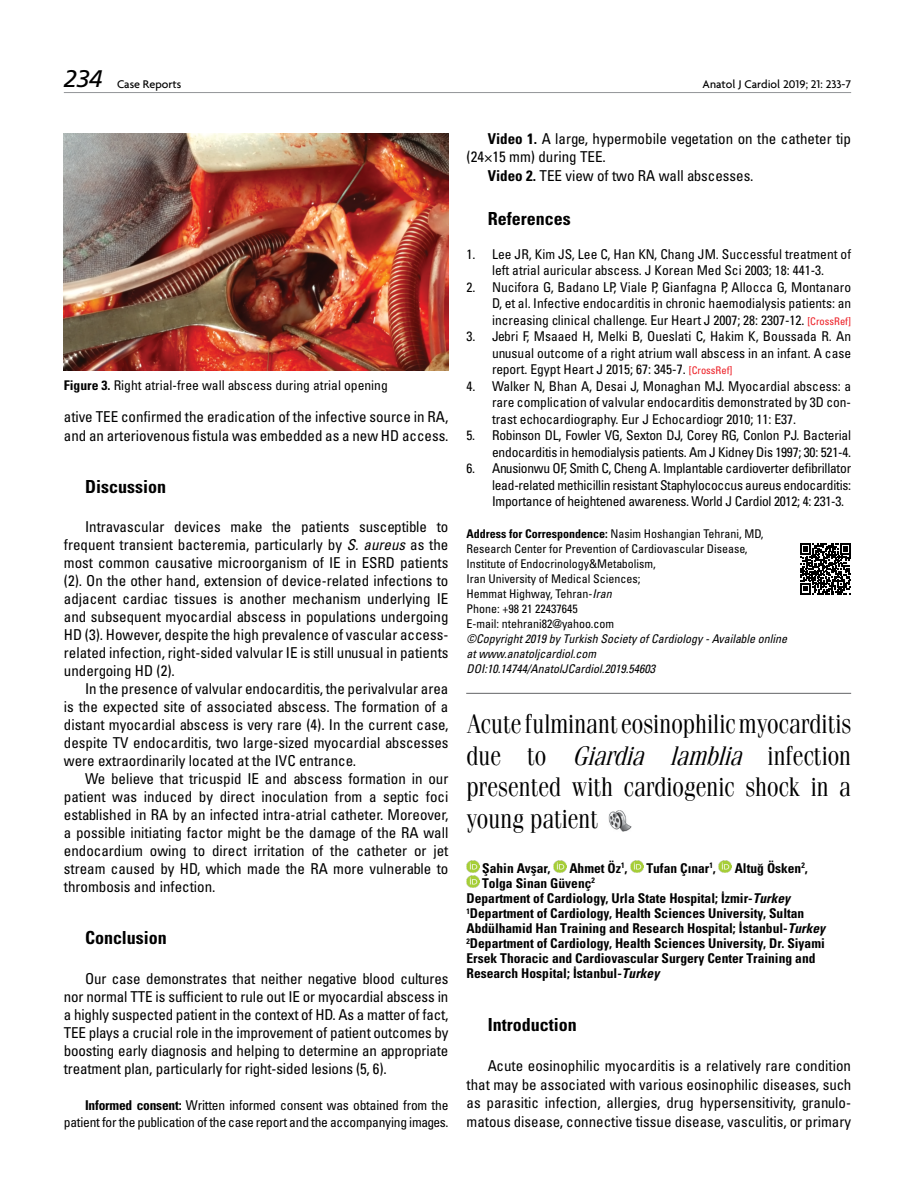
<style>
.page{position:relative;width:915px;height:1191px;background:#fff}
.page>*{position:absolute;margin:0;border:0;box-sizing:border-box;transform-origin:0 0}
.t1{font:27px/31.7px "Fenice Tr";letter-spacing:.005em;color:#000;text-align:justify;scale:.85 1}
.t2{font:18px "Univers Cond Bd Tr";color:#000}
.t3{font:15px/18px "Univers Condensed Tr";color:#000;text-align:justify}
.t4{font:13.5px/16.5px "Univers Condensed Tr";letter-spacing:-.015em;color:#000;text-align:justify}
.t5{font:13.5px/15.1px "Univers Cond Bd Tr";color:#000}
.t6{font:13.35px "Univers Condensed Tr";color:#000}
.t7{font:12px/15px "Univers Condensed Tr";color:#000}
.t8{font:12px/15px "Univers Cond Ita Tr";color:#000}
.t9{font:500 12px "Firma";color:#000}
.s1{font-family:"Frutiger Italic Tr";font-weight:400;font-size:24px}
.s2{font-family:"Univers Cond Bd Tr"}
.s3{font-family:"Univers Cond Ita Tr"}
.s4{font-size:10.5px;color:#ed1d24}
.s5{font-style:italic}
.s6{font-family:"Univers Cond Bd Ita Tr"}
</style>
<div class="page">
<hr style="left:64px;top:92px;width:786px;height:1px;background:#939598">
<img style="left:64px;top:133px;width:384px;height:237px">
<svg style="left:800px;top:543px;width:50px;height:51px"></svg>
<hr style="left:466px;top:693px;width:384px;height:1px;background:#636466">
<svg style="left:553px;top:860px;width:13px;height:13px"></svg>
<svg style="left:630px;top:860px;width:13px;height:13px"></svg>
<svg style="left:718px;top:860px;width:13px;height:13px"></svg>
<svg style="left:466px;top:860px;width:13px;height:28px"></svg>
<img style="left:608px;top:811px;width:23px;height:20px">
<p class="t9" style="left:64px;top:77px;width:119px"><span class="s1">234</span> Case Reports</p>
<p class="t9" style="left:702px;top:77px;width:150px">Anatol J Cardiol 2019; 21: 233-7</p>
<p class="t6" style="left:64px;top:377px;width:325px"><span class="s2">Figure 3.</span> Right atrial-free wall abscess during atrial opening</p>
<p class="t3" style="left:64px;top:407px;width:386px;line-height:18.8px">ative TEE confirmed the eradication of the infective source in RA, and an arteriovenous fistula was embedded as a new HD access.</p>
<p class="t2" style="left:85px;top:475px;width:82px">Discussion</p>
<p class="t3" style="left:64px;top:517px;width:386px;text-indent:21px">Intravascular devices make the patients susceptible to frequent transient bacteremia, particularly by <span class="s3">S. aureus</span> as the most common causative microorganism of IE in ESRD patients (2). On the other hand, extension of device-related infections to adjacent cardiac tissues is another mechanism underlying IE and subsequent myocardial abscess in populations undergoing HD (3). However, despite the high prevalence of vascular access&shy;related infection, right-sided valvular IE is still unusual in patients undergoing HD (2).</p>
<p class="t3" style="left:64px;top:679px;width:386px;text-indent:21px">In the presence of valvular endocarditis, the perivalvular area is the expected site of associated abscess. The formation of a distant myocardial abscess is very rare (4). In the current case, despite TV endocarditis, two large-sized myocardial abscesses were extraordinarily located at the IVC entrance.</p>
<p class="t3" style="left:64px;top:769px;width:386px;text-indent:21px">We believe that tricuspid IE and abscess formation in our patient was induced by direct inoculation from a septic foci established in RA by an infected intra-atrial catheter. Moreover, a possible initiating factor might be the damage of the RA wall endocardium owing to direct irritation of the catheter or jet stream caused by HD, which made the RA more vulnerable to thrombosis and infection.</p>
<p class="t2" style="left:85px;top:927px;width:83px">Conclusion</p>
<p class="t3" style="left:64px;top:969px;width:386px;text-indent:21px">Our case demonstrates that neither negative blood cultures nor normal TTE is sufficient to rule out IE or myocardial abscess in a highly suspected patient in the context of HD. As a matter of fact, TEE plays a crucial role in the improvement of patient outcomes by boosting early diagnosis and helping to determine an appropriate treatment plan, particularly for right-sided lesions (5, 6).</p>
<p class="t4" style="left:64px;top:1096px;width:386px;line-height:17.2px;text-align:right"><span class="s2">Informed consent:</span> Written informed consent was obtained from the patient for the publication of the case report and the accompanying images.</p>
<p class="t3" style="left:487px;top:129px;width:365px"><span class="s2">Video 1.</span> A large, hypermobile vegetation on the catheter tip</p>
<p class="t3" style="left:466px;top:147px;width:141px">(24 15 mm) during TEE.</p>
<p class="t3" style="left:487px;top:166px;width:267px"><span class="s2">Video 2.</span> TEE view of two RA wall abscesses.</p>
<p class="t2" style="left:487px;top:207px;width:84px">References</p>
<p class="t4" style="left:466px;top:245px;width:386px;text-align:center">1. Lee JR, Kim JS, Lee C, Han KN, Chang JM. Successful treatment of left atrial auricular abscess. J Korean Med Sci 2003; 18: 441-3.</p>
<p class="t4" style="left:492px;top:278px;width:360px;text-indent:-26px">2. Nucifora G, Badano LP, Viale P, Gianfagna P, Allocca G, Montanaro D, et al. Infective endocarditis in chronic haemodialysis patients: an increasing clinical challenge. Eur Heart J 2007; 28: 2307-12. <span class="s4">[CrossRef]</span></p>
<p class="t4" style="left:492px;top:328px;width:360px;text-indent:-26px">3. Jebri F, Msaaed H, Melki B, Oueslati C, Hakim K, Boussada R. An unusual outcome of a right atrium wall abscess in an infant. A case report. Egypt Heart J 2015; 67: 345-7. <span class="s4">[CrossRef]</span></p>
<p class="t4" style="left:492px;top:377px;width:360px;text-indent:-26px">4. Walker N, Bhan A, Desai J, Monaghan MJ. Myocardial abscess: a rare complication of valvular endocarditis demonstrated by 3D con&shy;trast echocardiography. Eur J Echocardiogr 2010; 11: E37.</p>
<p class="t4" style="left:466px;top:427px;width:386px;text-align:right">5. Robinson DL, Fowler VG, Sexton DJ, Corey RG, Conlon PJ. Bacterial endocarditis in hemodialysis patients. Am J Kidney Dis 1997; 30: 521-4.</p>
<p class="t4" style="left:492px;top:460px;width:360px;text-indent:-26px">6. Anusionwu OF, Smith C, Cheng A. Implantable cardioverter defibrillator lead-related methicillin resistant Staphylococcus aureus endocarditis:<br>Importance of heightened awareness. World J Cardiol 2012; 4: 231-3.</p>
<p class="t7" style="left:466px;top:525px;width:298px"><span class="s2">Address for Correspondence:</span> Nasim Hoshangian Tehrani, MD, Research Center for Prevention of Cardiovascular Disease, Institute of Endocrinology&amp;Metabolism,<br>Iran University of Medical Sciences;<br>Hemmat Highway, Tehran-<span class="s3">Iran<br></span>Phone: +98 21 22437645<br>E-mail: ntehrani82@yahoo.com</p>
<p class="t8" style="left:466px;top:630px;width:322px">©Copyright 2019 by Turkish Society of Cardiology - Available online at www.anatoljcardiol.com<br>DOI:10.14744/AnatolJCardiol.2019.54603</p>
<h1 class="t1" style="left:466px;top:708px;width:454px">Acute fulminant eosinophilic myocarditis d u e t o <span class="s5">Giardia lamblia</span> i n f e c t i o n presented with cardiogenic shock in a young patient</h1>
<p class="t5" style="left:482px;top:860px;width:70px">Şahin Avşar,</p>
<p class="t5" style="left:569px;top:860px;width:60px">Ahmet Öz<sup>1</sup>,</p>
<p class="t5" style="left:646px;top:860px;width:71px">Tufan Çınar<sup>1</sup>,</p>
<p class="t5" style="left:734px;top:860px;width:75px">Altuğ Ösken<sup>2</sup>,</p>
<p class="t5" style="left:466px;top:875px;width:360px;text-indent:16px">Tolga Sinan Güvenç<sup>2<br></sup>Department of Cardiology, Urla State Hospital; İzmir-<span class="s6">Turkey </span><sup>1</sup>Department of Cardiology, Health Sciences University, Sultan Abdülhamid Han Training and Research Hospital; İstanbul-<span class="s6">Turkey </span><sup>2</sup>Department of Cardiology, Health Sciences University, Dr. Siyami Ersek Thoracic and Cardiovascular Surgery Center Training and Research Hospital; İstanbul-<span class="s6">Turkey</span></p>
<p class="t2" style="left:487px;top:1013px;width:91px">Introduction</p>
<p class="t3" style="left:466px;top:1055px;width:386px;line-height:18.8px;text-indent:21px">Acute eosinophilic myocarditis is a relatively rare condition that may be associated with various eosinophilic diseases, such as parasitic infection, allergies, drug hypersensitivity, granulo&shy;matous disease, connective tissue disease, vasculitis, or primary</p>
</div>
